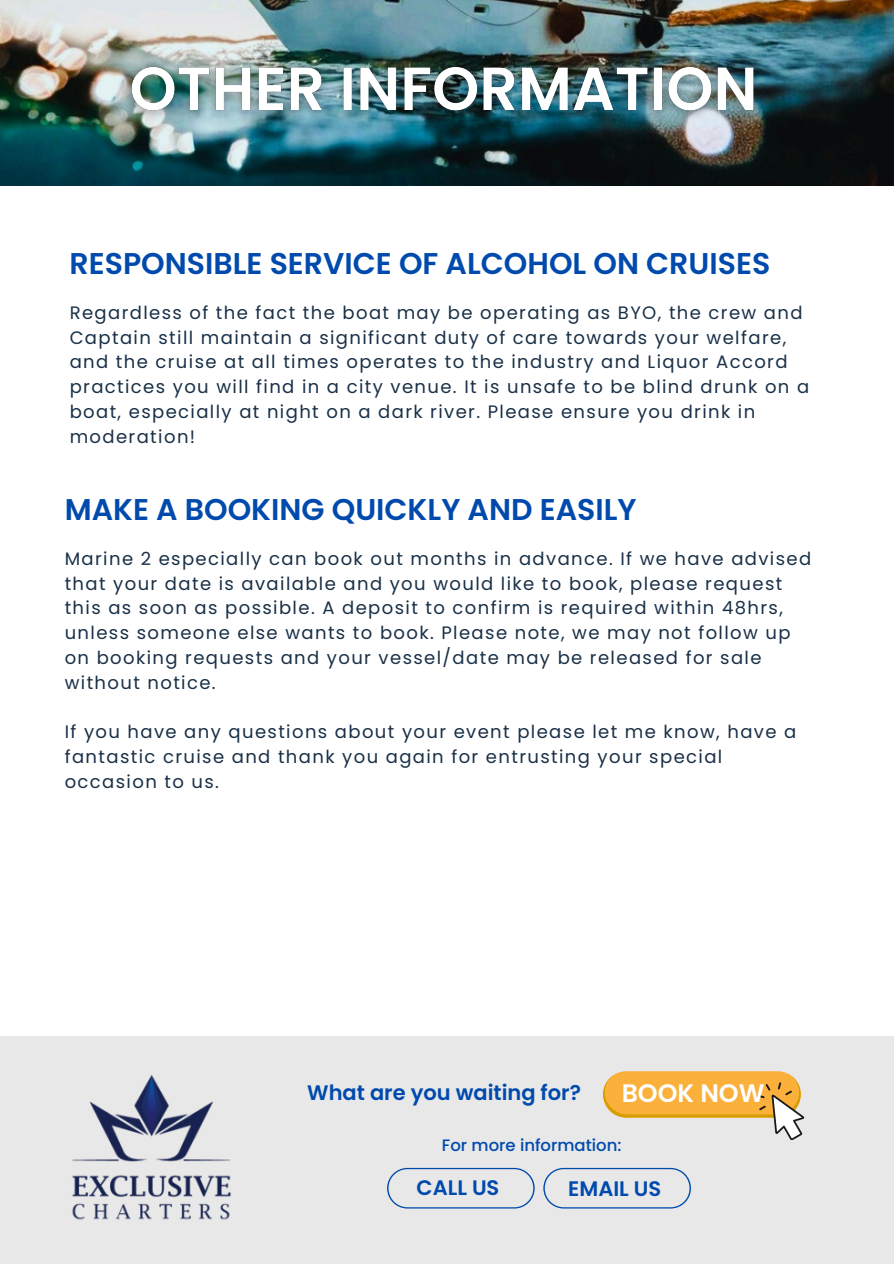
<style>
.page{position:relative;width:894px;height:1264px;background:#fff}
.page>*{position:absolute;margin:0;border:0;box-sizing:border-box;transform-origin:0 0}
.t1{font:600 30px "Poppins";color:#004aad}
.t2{font:600 25.2px "Poppins";color:#fff}
.t3{font:600 21px "Poppins";color:#004aad}
.t4{font:18px/24.8px "Poppins";letter-spacing:.075em;color:#193047}
.t5{font:500 16.5px "Poppins";color:#004aad}
</style>
<div class="page">
<img style="left:0;top:0;width:893px;height:186px">
<div style="left:0;top:1036px;width:893px;height:227px;background:#e8e8e8"></div>
<div style="left:603px;top:1071px;width:197px;height:46px;background:#fbb03b;border-radius:23px"></div>
<svg style="left:603px;top:1074px;width:200px;height:65px"></svg>
<img style="left:72px;top:1074px;width:159px;height:146px">
<svg style="left:384px;top:1165px;width:153px;height:46px"></svg>
<svg style="left:387px;top:1167px;width:147px;height:41px"></svg>
<div style="left:388px;top:1169px;width:145px;height:38px;background:#e8e8e8;border-radius:19px"></div>
<img style="left:116px;top:46px;width:653px;height:85px">
<svg style="left:540px;top:1165px;width:153px;height:46px"></svg>
<svg style="left:543px;top:1167px;width:147px;height:41px"></svg>
<div style="left:544px;top:1169px;width:145px;height:38px;background:#e8e8e8;border-radius:19px"></div>
<h1 class="t1" style="left:69px;top:243px;width:702px">RESPONSIBLE SERVICE OF ALCOHOL ON CRUISES</h1>
<p class="t4" style="left:70px;top:300px;width:740px">Regardless of the fact the boat may be operating as BYO, the crew and Captain still maintain a significant duty of care towards your welfare, and the cruise at all times operates to the industry and Liquor Accord practices you will find in a city venue. It is unsafe to be blind drunk on a boat, especially at night on a dark river. Please ensure you drink in moderation!</p>
<h1 class="t1" style="left:65px;top:488px;width:573px">MAKE A BOOKING QUICKLY AND EASILY</h1>
<p class="t4" style="left:65px;top:546px;width:748px">Marine 2 especially can book out months in advance. If we have advised that your date is available and you would like to book, please request this as soon as possible. A deposit to confirm is required within 48hrs, unless someone else wants to book. Please note, we may not follow up on booking requests and your vessel/date may be released for sale without notice.</p>
<p class="t4" style="left:65px;top:719px;width:733px">If you have any questions about your event please let me know, have a fantastic cruise and thank you again for entrusting your special occasion to us.</p>
<p class="t3" style="left:307px;top:1077px;width:275px">What are you waiting for?</p>
<h2 class="t2" style="left:621px;top:1075px;width:144px">BOOK NOW</h2>
<p class="t5" style="left:442px;top:1133px;width:181px">For more information:</p>
<p class="t3" style="left:416px;top:1172px;width:84px">CALL US</p>
<p class="t3" style="left:568px;top:1173px;width:94px">EMAIL US</p>
</div>
